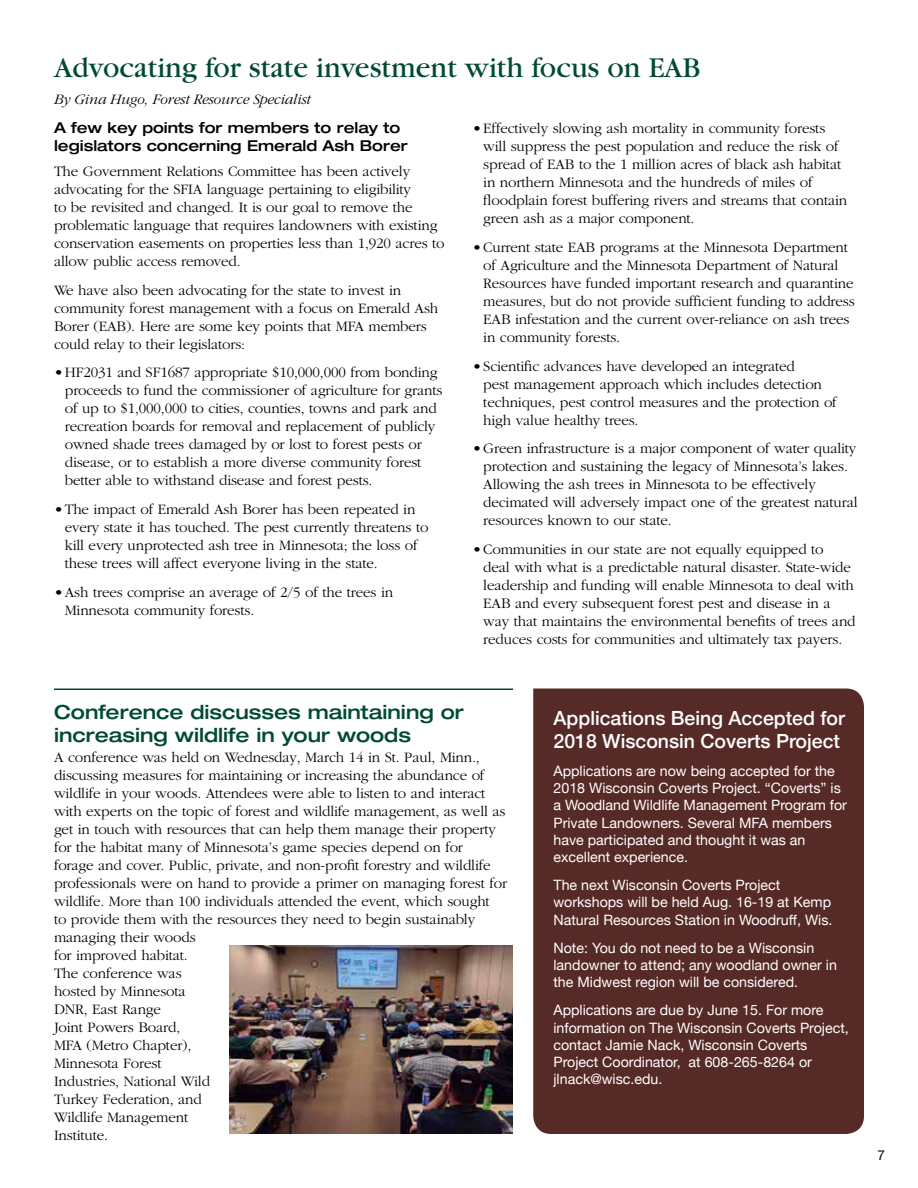
<style>
.page{position:relative;width:918px;height:1188px;background:#fff}
.page>*{position:absolute;margin:0;border:0;box-sizing:border-box;transform-origin:0 0}
.t1{font:30px "Garamond";color:#004b2e}
.t2{font:500 expanded 19.5px/22.5px "Helvetica Neue LT Std";color:#004b2e}
.t3{font:500 19.5px/22.5px "Helvetica Neue";color:#fff}
.t4{font:300 15px/18px "Garamond";letter-spacing:-.01em;color:#000}
.t5{font:500 expanded 15px/18px "Helvetica Neue LT Std";color:#000}
.t6{font:italic 300 15px "Garamond";letter-spacing:-.01em;color:#000}
.t7{font:14.25px/17.2px "Helvetica Neue";color:#fff}
.t8{font:13.5px "Helvetica Neue";color:#000}
</style>
<div class="page">
<img style="left:230px;top:945px;width:283px;height:189px">
<div style="left:533px;top:688px;width:331px;height:446px;background:#562a27"></div>
<hr style="left:54px;top:688px;width:459px;height:2px;background:#004b2e">
<h1 class="t1" style="left:54px;top:52px;width:648px">Advocating for state investment with focus on EAB</h1>
<p class="t6" style="left:54px;top:92px;width:258px">By Gina Hugo, Forest Resource Specialist</p>
<p class="t5" style="left:54px;top:118px;width:355px">A few key points for members to relay to legislators concerning Emerald Ash Borer</p>
<p class="t4" style="left:54px;top:162px;width:392px">The Government Relations Committee has been actively advocating for the SFIA language pertaining to eligibility<br>to be revisited and changed. It is our goal to remove the problematic language that requires landowners with existing conservation easements on properties less than 1,920 acres to allow public access removed.</p>
<p class="t4" style="left:54px;top:281px;width:386px">We have also been advocating for the state to invest in community forest management with a focus on Emerald Ash Borer (EAB). Here are some key points that MFA members could relay to their legislators:</p>
<p class="t4" style="left:65px;top:364px;width:379px;text-indent:-11px">•HF2031 and SF1687 appropriate $10,000,000 from bonding proceeds to fund the commissioner of agriculture for grants of up to $1,000,000 to cities, counties, towns and park and recreation boards for removal and replacement of publicly owned shade trees damaged by or lost to forest pests or disease, or to establish a more diverse community forest better able to withstand disease and forest pests.</p>
<p class="t4" style="left:65px;top:501px;width:365px;text-indent:-11px">•The impact of Emerald Ash Borer has been repeated in every state it has touched. The pest currently threatens to kill every unprotected ash tree in Minnesota; the loss of these trees will affect everyone living in the state.</p>
<p class="t4" style="left:65px;top:584px;width:330px;text-indent:-11px">•Ash trees comprise an average of 2/5 of the trees in<br>Minnesota community forests.</p>
<p class="t4" style="left:483px;top:120px;width:365px;text-indent:-11px">•Effectively slowing ash mortality in community forests will suppress the pest population and reduce the risk of spread of EAB to the 1 million acres of black ash habitat in northern Minnesota and the hundreds of miles of floodplain forest buffering rivers and streams that contain green ash as a major component.</p>
<p class="t4" style="left:483px;top:238px;width:373px;text-indent:-11px">•Current state EAB programs at the Minnesota Department of Agriculture and the Minnesota Department of Natural Resources have funded important research and quarantine measures, but do not provide sufficient funding to address EAB infestation and the current over-reliance on ash trees in community forests.</p>
<p class="t4" style="left:483px;top:357px;width:355px;text-indent:-11px">•Scientific advances have developed an integrated<br>pest management approach which includes detection techniques, pest control measures and the protection of high value healthy trees.</p>
<p class="t4" style="left:483px;top:440px;width:376px;text-indent:-11px">•Green infrastructure is a major component of water quality protection and sustaining the legacy of Minnesota’s lakes.<br>Allowing the ash trees in Minnesota to be effectively decimated will adversely impact one of the greatest natural resources known to our state.</p>
<p class="t4" style="left:483px;top:541px;width:374px;text-indent:-11px">•Communities in our state are not equally equipped to<br>deal with what is a predictable natural disaster. State-wide leadership and funding will enable Minnesota to deal with EAB and every subsequent forest pest and disease in a way that maintains the environmental benefits of trees and reduces costs for communities and ultimately tax payers.</p>
<h2 class="t2" style="left:54px;top:701px;width:411px">Conference discusses maintaining or increasing wildlife in your woods</h2>
<p class="t4" style="left:54px;top:749px;width:455px">A conference was held on Wednesday, March 14 in St. Paul, Minn., discussing measures for maintaining or increasing the abundance of wildlife in your woods. Attendees were able to listen to and interact with experts on the topic of forest and wildlife management, as well as get in touch with resources that can help them manage their property for the habitat many of Minnesota’s game species depend on for<br>forage and cover. Public, private, and non-profit forestry and wildlife professionals were on hand to provide a primer on managing forest for wildlife. More than 100 individuals attended the event, which sought<br>to provide them with the resources they need to begin sustainably managing their woods<br>for improved habitat.<br>The conference was<br>hosted by Minnesota<br>DNR, East Range<br>Joint Powers Board,<br>MFA (Metro Chapter),<br>Minnesota Forest<br>Industries, National Wild<br>Turkey Federation, and<br>Wildlife Management<br>Institute.</p>
<h2 class="t3" style="left:554px;top:706px;width:293px">Applications Being Accepted for<br>2018 Wisconsin Coverts Project</h2>
<p class="t7" style="left:554px;top:763px;width:295px">Applications are now being accepted for the 2018 Wisconsin Coverts Project. “Coverts” is a Woodland Wildlife Management Program for Private Landowners. Several MFA members have participated and thought it was an excellent experience.</p>
<p class="t7" style="left:554px;top:877px;width:280px">The next Wisconsin Coverts Project workshops will be held Aug. 16-19 at Kemp<br>Natural Resources Station in Woodruff, Wis.</p>
<p class="t7" style="left:554px;top:940px;width:285px">Note: You do not need to be a Wisconsin landowner to attend; any woodland owner in the Midwest region will be considered.</p>
<p class="t7" style="left:554px;top:1002px;width:297px">Applications are due by June 15. For more information on The Wisconsin Coverts Project, contact Jamie Nack, Wisconsin Coverts Project Coordinator, at 608-265-8264 or jlnack@wisc.edu.</p>
<p class="t8" style="left:878px;top:1146px;width:9px">7</p>
</div>
